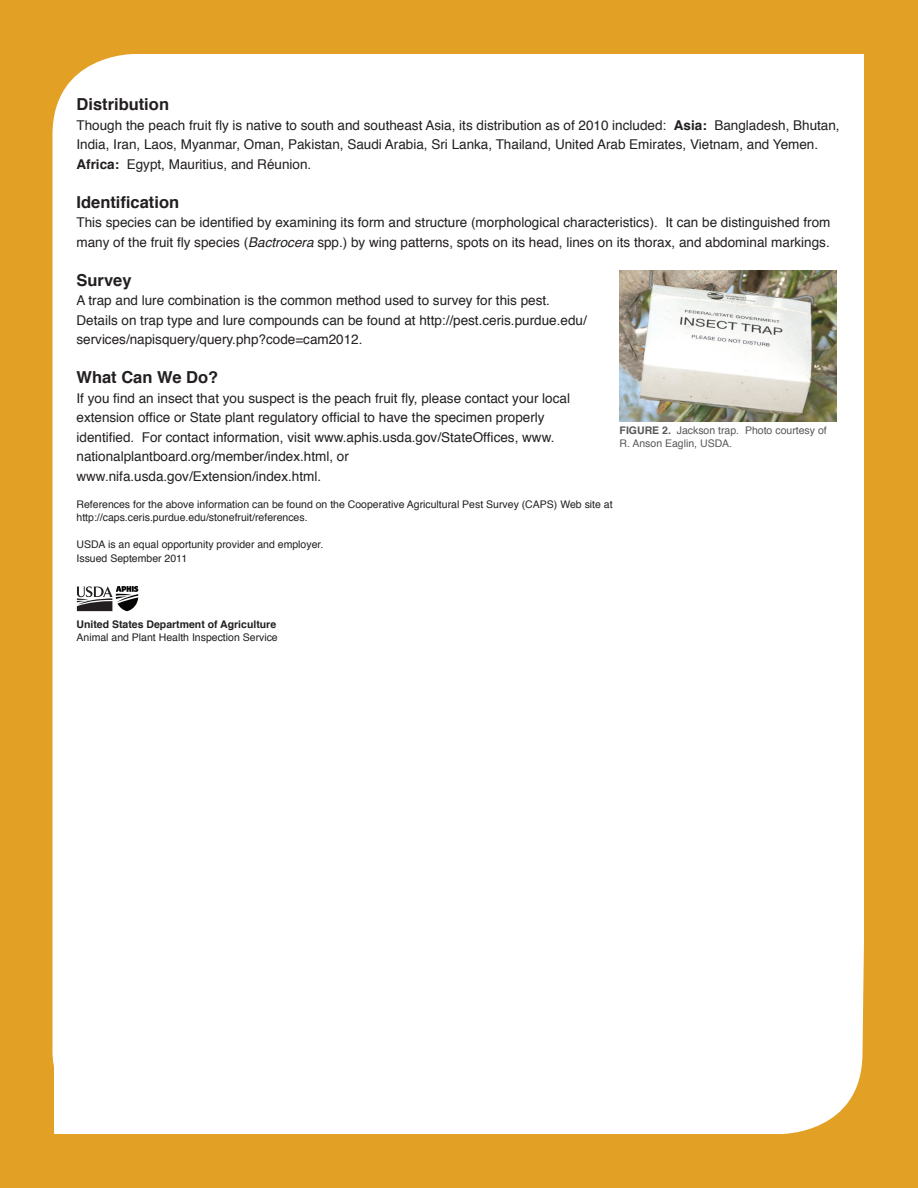
<style>
.page{position:relative;width:918px;height:1188px;background:#e2a025}
.page>*{position:absolute;margin:0;border:0;box-sizing:border-box;transform-origin:0 0}
.t1{font:700 16.5px "Helvetica";color:#231f20}
.body_copy{font:13.5px/19.5px "Helvetica";color:#231f20}
.t2{font:10.5px "Helvetica";color:#231f20}
.t3{font:10.5px/13.5px "Helvetica";color:#57585a}
.t4{font:700 10.5px "Helvetica";color:#231f20}
.s1{font-weight:700}
.s2{font-style:italic}
</style>
<div class="page">
<div style="left:52px;top:54px;width:812px;height:1080px;background:#fff"></div>
<svg style="left:76px;top:586px;width:62px;height:25px;background:#878686"></svg>
<img style="left:620px;top:270px;width:217px;height:151px">
<div style="left:595px;top:252px;width:24px;height:156px;background:#fff"></div>
<p class="t1" style="left:76px;top:91px;width:94px">Distribution</p>
<p class="body_copy" style="left:76px;top:116px;width:765px">Though the peach fruit fly is native to south and southeast Asia, its distribution as of 2010 included: <span class="s1">Asia:</span> Bangladesh, Bhutan,<br>India, Iran, Laos, Myanmar, Oman, Pakistan, Saudi Arabia, Sri Lanka, Thailand, United Arab Emirates, Vietnam, and Yemen.<br><span class="s1">Africa:</span> Egypt, Mauritius, and Réunion.</p>
<p class="t1" style="left:76px;top:189px;width:104px">Identification</p>
<p class="body_copy" style="left:76px;top:213px;width:756px">This species can be identified by examining its form and structure (morphological characteristics). It can be distinguished from many of the fruit fly species (<span class="s2">Bactrocera</span> spp.) by wing patterns, spots on its head, lines on its thorax, and abdominal markings.</p>
<p class="t1" style="left:76px;top:267px;width:57px">Survey</p>
<p class="body_copy" style="left:76px;top:291px;width:512px">A trap and lure combination is the common method used to survey for this pest.<br>Details on trap type and lure compounds can be found at http://pest.ceris.purdue.edu/ services/napisquery/query.php?code=cam2012.</p>
<p class="t1" style="left:76px;top:364px;width:143px">What Can We Do?</p>
<p class="body_copy" style="left:76px;top:389px;width:495px">If you find an insect that you suspect is the peach fruit fly, please contact your local extension office or State plant regulatory official to have the specimen properly identified. For contact information, visit www.aphis.usda.gov/StateOffices, www. nationalplantboard.org/member/index.html, or</p>
<p class="body_copy" style="left:76px;top:467px;width:246px">www.nifa.usda.gov/Extension/index.html.</p>
<p class="t2" style="left:76px;top:496px;width:538px">References for the above information can be found on the Cooperative Agricultural Pest Survey (CAPS) Web site at</p>
<p class="t2" style="left:76px;top:509px;width:233px">http://caps.ceris.purdue.edu/stonefruit/references.</p>
<p class="t2" style="left:76px;top:536px;width:248px">USDA is an equal opportunity provider and employer.</p>
<p class="t2" style="left:76px;top:550px;width:112px">Issued September 2011</p>
<p class="t3" style="left:620px;top:424px;width:209px"><span class="s1">FIGURE 2.</span> Jackson trap. Photo courtesy of<br>R. Anson Eaglin, USDA.</p>
<p class="t4" style="left:76px;top:616px;width:201px">United States Department of Agriculture</p>
<p class="t2" style="left:76px;top:629px;width:203px">Animal and Plant Health Inspection Service</p>
</div>
